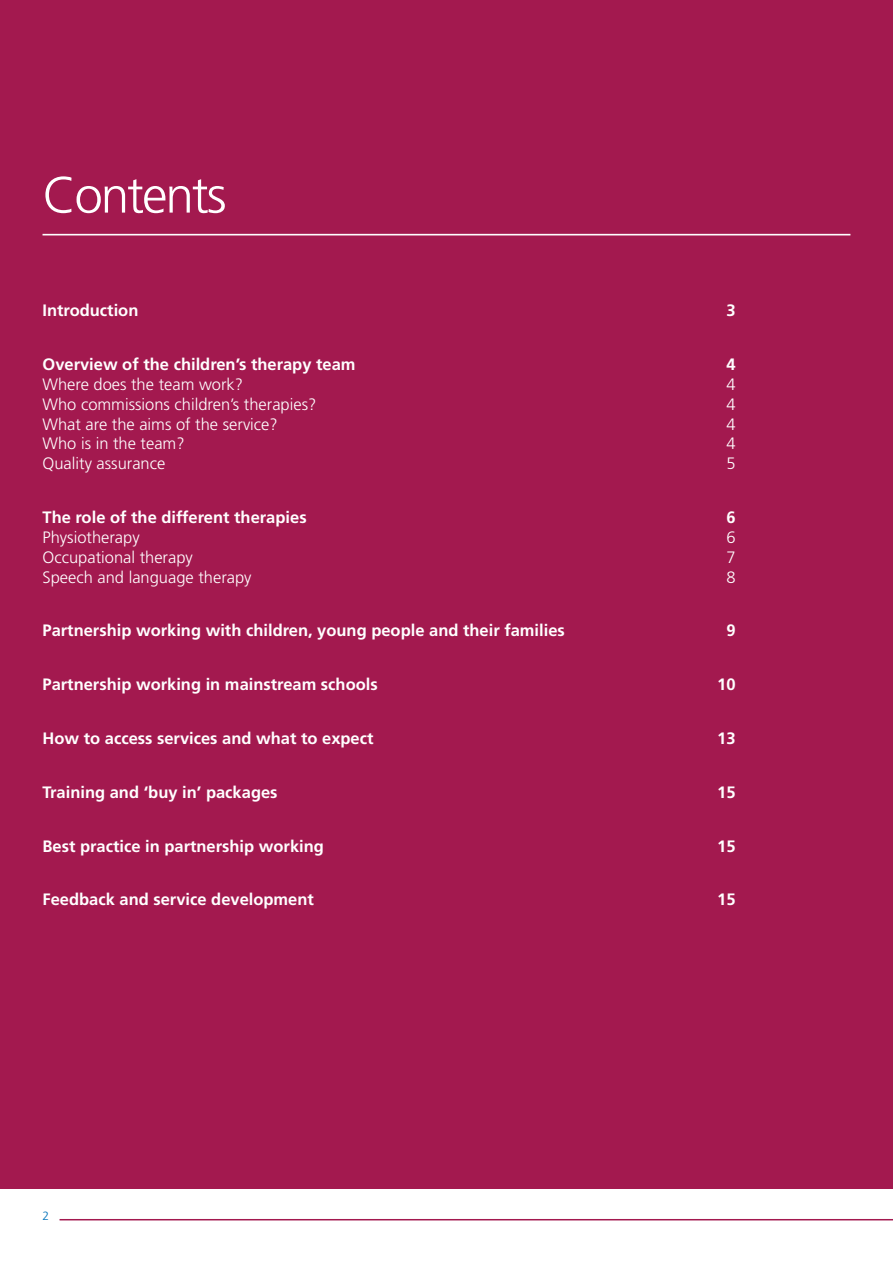
<style>
.page{position:relative;width:893px;height:1263px;background:#fff}
.page>*{position:absolute;margin:0;border:0;box-sizing:border-box;transform-origin:0 0}
.t1{font:300 51px "Frutiger LT Std";letter-spacing:-.04em;color:#fff}
.t2{font:700 16.5px "Frutiger LT Std";color:#fff}
.t3{font:300 16.5px "Frutiger LT Std";color:#fff}
.t4{font:300 12px "Frutiger LT Std";color:#0072bb}
</style>
<div class="page">
<hr style="left:60px;top:1219px;width:833px;height:1px;background:#a3194f">
<div style="left:0;top:0;width:893px;height:1188px;background:#a3194f"></div>
<hr style="left:43px;top:234px;width:807px;height:1px;background:#fff">
<h1 class="t1" style="left:43px;top:166px;width:186px">Contents</h1>
<p class="t2" style="left:43px;top:301px;width:97px">Introduction</p>
<p class="t2" style="left:726px;top:301px;width:11px">3</p>
<p class="t2" style="left:43px;top:355px;width:315px">Overview of the children’s therapy team</p>
<p class="t2" style="left:726px;top:355px;width:11px">4</p>
<p class="t3" style="left:43px;top:375px;width:202px">Where does the team work?</p>
<p class="t3" style="left:726px;top:375px;width:11px">4</p>
<p class="t3" style="left:43px;top:395px;width:275px">Who commissions children’s therapies?</p>
<p class="t3" style="left:726px;top:395px;width:11px">4</p>
<p class="t3" style="left:43px;top:415px;width:237px">What are the aims of the service?</p>
<p class="t3" style="left:726px;top:415px;width:11px">4</p>
<p class="t3" style="left:43px;top:434px;width:144px">Who is in the team?</p>
<p class="t3" style="left:726px;top:434px;width:11px">4</p>
<p class="t3" style="left:43px;top:454px;width:124px">Quality assurance</p>
<p class="t3" style="left:726px;top:454px;width:11px">5</p>
<p class="t2" style="left:43px;top:508px;width:266px">The role of the different therapies</p>
<p class="t2" style="left:726px;top:508px;width:11px">6</p>
<p class="t3" style="left:43px;top:528px;width:99px">Physiotherapy</p>
<p class="t3" style="left:726px;top:528px;width:11px">6</p>
<p class="t3" style="left:43px;top:548px;width:152px">Occupational therapy</p>
<p class="t3" style="left:726px;top:548px;width:11px">7</p>
<p class="t3" style="left:43px;top:567px;width:211px">Speech and language therapy</p>
<p class="t3" style="left:726px;top:567px;width:11px">8</p>
<p class="t2" style="left:43px;top:621px;width:524px">Partnership working with children, young people and their families</p>
<p class="t2" style="left:726px;top:621px;width:11px">9</p>
<p class="t2" style="left:43px;top:675px;width:337px">Partnership working in mainstream schools</p>
<p class="t2" style="left:717px;top:675px;width:20px">10</p>
<p class="t2" style="left:43px;top:728px;width:332px">How to access services and what to expect</p>
<p class="t2" style="left:717px;top:728px;width:20px">13</p>
<p class="t2" style="left:43px;top:782px;width:237px">Training and ‘buy in’ packages</p>
<p class="t2" style="left:717px;top:782px;width:20px">15</p>
<p class="t2" style="left:43px;top:836px;width:283px">Best practice in partnership working</p>
<p class="t2" style="left:717px;top:836px;width:20px">15</p>
<p class="t2" style="left:43px;top:890px;width:273px">Feedback and service development</p>
<p class="t2" style="left:717px;top:890px;width:20px">15</p>
<p class="t4" style="left:43px;top:1209px;width:8px">2</p>
</div>
